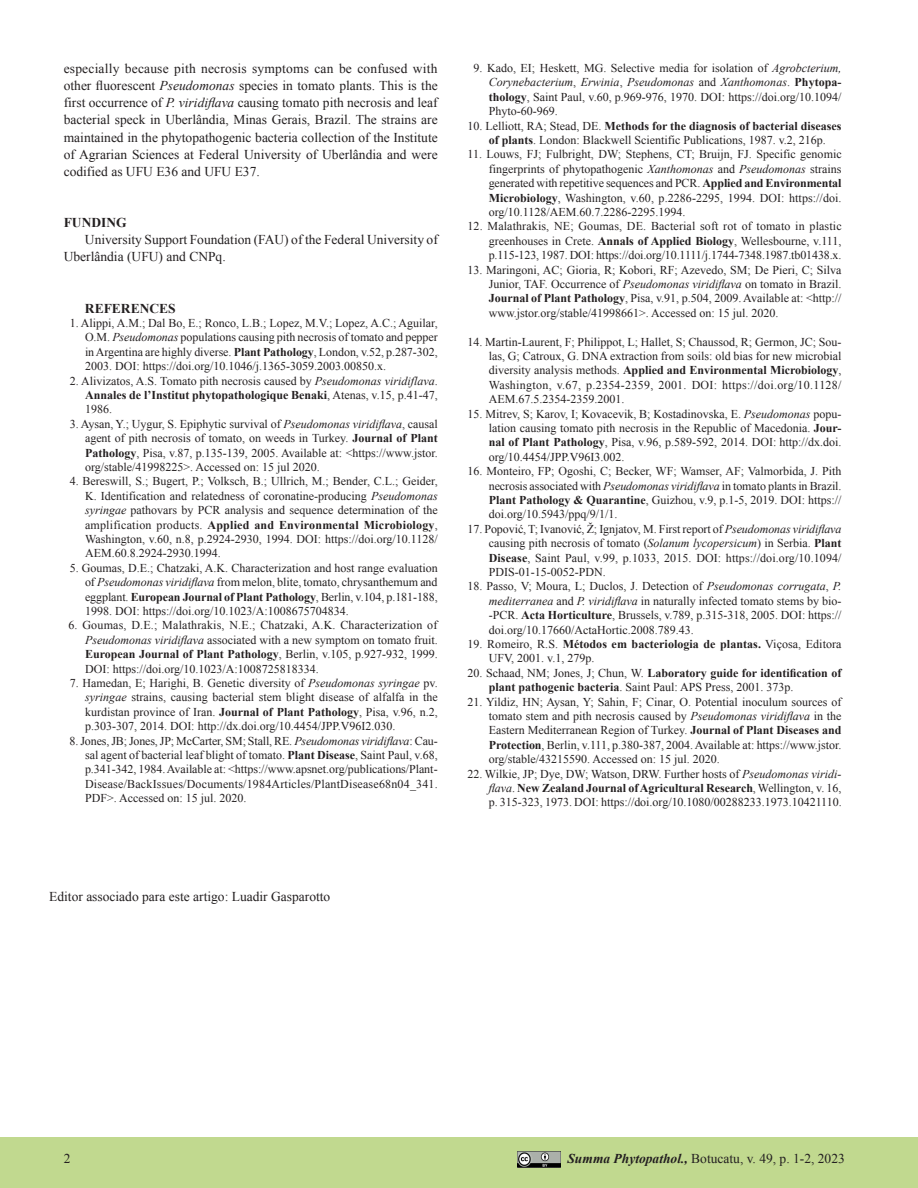
<style>
.page{position:relative;width:918px;height:1188px;background:#fff}
.page>*{position:absolute;margin:0;border:0;box-sizing:border-box;transform-origin:0 0}
.a-mat{font:13.5px/17.1px "Times New Roman";color:#231f20;text-align:justify}
.a-endere{font:13.5px "Times New Roman";color:#231f20}
.a-mat-2{font:700 13.5px "Times New Roman";color:#231f20}
.a-biblio{font:12px/14.4px "Times New Roman";color:#231f20;text-align:justify}
.s1{font-style:italic}
.s2{color:#fff}
.s3{font-weight:700}
.s4{font-weight:700;font-style:italic}
</style>
<div class="page">
<div style="left:0;top:1138px;width:918px;height:50px;background:#c1d98f"></div>
<img style="left:517px;top:1151px;width:44px;height:16px">
<p class="a-mat" style="left:64px;top:60px;width:376px">especially because pith necrosis symptoms can be confused with other fluorescent <span class="s1">Pseudomonas</span> species in tomato plants. This is the first occurrence of <span class="s1">P. viridiflava</span> causing tomato pith necrosis and leaf bacterial speck in Uberlândia, Minas Gerais, Brazil. The strains are maintained in the phytopathogenic bacteria collection of the Institute of Agrarian Sciences at Federal University of Uberlândia and were codified as UFU E36 and UFU E37.</p>
<p class="a-mat-2" style="left:64px;top:213px;width:64px">FUNDING</p>
<p class="a-mat" style="left:64px;top:231px;width:376px;text-indent:21px">University Support Foundation (FAU) of the Federal University of<br>Uberlândia (UFU) and CNPq.</p>
<p class="a-mat-2" style="left:85px;top:299px;width:92px">REFERENCES</p>
<p class="a-biblio" style="left:85px;top:316px;width:354px;text-indent:-21px"><span class="s2">0</span>1. Alippi, A.M.; Dal Bo, E.; Ronco, L.B.; Lopez, M.V.; Lopez, A.C.; Aguilar, O.M. <span class="s1">Pseudomonas</span> populations causing pith necrosis of tomato and pepper in Argentina are highly diverse. <span class="s3">Plant Pathology</span>, London, v.52, p.287-302, 2003. DOI: https://doi.org/10.1046/j.1365-3059.2003.00850.x.</p>
<p class="a-biblio" style="left:85px;top:373px;width:354px;text-indent:-21px"><span class="s2">0</span>2. Alivizatos, A.S. Tomato pith necrosis caused by <span class="s1">Pseudomonas viridiflava</span>.<br><span class="s3">Annales de l’Institut phytopathologique Benaki</span>, Atenas, v.15, p.41-47, 1986.</p>
<p class="a-biblio" style="left:85px;top:416px;width:354px;text-indent:-21px"><span class="s2">0</span>3. Aysan, Y.; Uygur, S. Epiphytic survival of <span class="s1">Pseudomonas viridiflava</span>, causal agent of pith necrosis of tomato, on weeds in Turkey. <span class="s3">Journal of Plant Pathology</span>, Pisa, v.87, p.135-139, 2005. Available at: &lt;https://www.jstor. org/stable/41998225&gt;. Accessed on: 15 jul 2020.</p>
<p class="a-biblio" style="left:85px;top:474px;width:354px;text-indent:-21px"><span class="s2">0</span>4. Bereswill, S.; Bugert, P.; Volksch, B.; Ullrich, M.; Bender, C.L.; Geider, K. Identification and relatedness of coronatine-producing <span class="s1">Pseudomonas syringae</span> pathovars by PCR analysis and sequence determination of the amplification products. <span class="s3">Applied and Environmental Microbiology</span>, Washington, v.60, n.8, p.2924-2930, 1994. DOI: https://doi.org/10.1128/ AEM.60.8.2924-2930.1994.</p>
<p class="a-biblio" style="left:85px;top:560px;width:354px;text-indent:-21px"><span class="s2">0</span>5. Goumas, D.E.; Chatzaki, A.K. Characterization and host range evaluation of <span class="s1">Pseudomonas viridiflava</span> from melon, blite, tomato, chrysanthemum and eggplant. <span class="s3">European Journal of Plant Pathology</span>, Berlin, v.104, p.181-188, 1998. DOI: https://doi.org/10.1023/A:1008675704834.</p>
<p class="a-biblio" style="left:85px;top:618px;width:354px;text-indent:-17px">6. Goumas, D.E.; Malathrakis, N.E.; Chatzaki, A.K. Characterization of <span class="s1">Pseudomonas viridiflava</span> associated with a new symptom on tomato fruit.<br><span class="s3">European Journal of Plant Pathology</span>, Berlin, v.105, p.927-932, 1999.<br>DOI: https://doi.org/10.1023/A:1008725818334.</p>
<p class="a-biblio" style="left:85px;top:676px;width:354px;text-indent:-21px"><span class="s2">0</span>7. Hamedan, E; Harighi, B. Genetic diversity of <span class="s1">Pseudomonas syringae</span> pv. <span class="s1">syringae</span> strains, causing bacterial stem blight disease of alfalfa in the kurdistan province of Iran. <span class="s3">Journal of Plant Pathology</span>, Pisa, v.96, n.2, p.303-307, 2014. DOI: http://dx.doi.org/10.4454/JPP.V96I2.030.</p>
<p class="a-biblio" style="left:85px;top:733px;width:354px;text-indent:-21px"><span class="s2">0</span>8. Jones, JB; Jones, JP; McCarter, SM; Stall, RE. <span class="s1">Pseudomonas viridiflava</span>: Cau&shy;sal agent of bacterial leaf blight of tomato. <span class="s3">Plant Disease</span>, Saint Paul, v.68, p.341-342, 1984. Available at: &lt;https://www.apsnet.org/publications/Plant-Disease/BackIssues/Documents/1984Articles/PlantDisease68n04_341.<br>PDF&gt;. Accessed on: 15 jul. 2020.</p>
<p class="a-biblio" style="left:489px;top:61px;width:354px;text-indent:-21px"><span class="s2">0</span>9. Kado, EI; Heskett, MG. Selective media for isolation of <span class="s1">Agrobcterium, Corynebacterium</span>, <span class="s1">Erwinia</span>, <span class="s1">Pseudomonas</span> and <span class="s1">Xanthomonas</span>. <span class="s3">Phytopa&shy;thology</span>, Saint Paul, v.60, p.969-976, 1970. DOI: https://doi.org/10.1094/ Phyto-60-969.</p>
<p class="a-biblio" style="left:468px;top:118px;width:375px;text-align:center">10. Lelliott, RA; Stead, DE. <span class="s3">Methods for the diagnosis of bacterial diseases of plants</span>. London: Blackwell Scientific Publications, 1987. v.2, 216p.</p>
<p class="a-biblio" style="left:489px;top:147px;width:354px;text-indent:-21px">11. Louws, FJ; Fulbright, DW; Stephens, CT; Bruijn, FJ. Specific genomic fingerprints of phytopathogenic <span class="s1">Xanthomonas</span> and <span class="s1">Pseudomonas</span> strains generated with repetitive sequences and PCR. <span class="s3">Applied and Environmental Microbiology</span>, Washington, v.60, p.2286-2295, 1994. DOI: https://doi. org/10.1128/AEM.60.7.2286-2295.1994.</p>
<p class="a-biblio" style="left:489px;top:219px;width:354px;text-indent:-21px">12. Malathrakis, NE; Goumas, DE. Bacterial soft rot of tomato in plastic greenhouses in Crete. <span class="s3">Annals of Applied Biology</span>, Wellesbourne, v.111, p.115-123, 1987. DOI: https://doi.org/10.1111/j.1744-7348.1987.tb01438.x.</p>
<p class="a-biblio" style="left:489px;top:262px;width:354px;text-indent:-21px">13. Maringoni, AC; Gioria, R; Kobori, RF; Azevedo, SM; De Pieri, C; Silva Junior, TAF. Occurrence of <span class="s1">Pseudomonas viridiflava</span> on tomato in Brazil.<br><span class="s3">Journal of Plant Pathology</span>, Pisa, v.91, p.504, 2009. Available at: &lt;http:// www.jstor.org/stable/41998661&gt;. Accessed on: 15 jul. 2020.</p>
<p class="a-biblio" style="left:489px;top:334px;width:354px;text-indent:-21px">14. Martin-Laurent, F; Philippot, L; Hallet, S; Chaussod, R; Germon, JC; Sou&shy;las, G; Catroux, G. DNA extraction from soils: old bias for new microbial diversity analysis methods. <span class="s3">Applied and Environmental Microbiology</span>, Washington, v.67, p.2354-2359, 2001. DOI: https://doi.org/10.1128/ AEM.67.5.2354-2359.2001.</p>
<p class="a-biblio" style="left:489px;top:406px;width:354px;text-indent:-21px">15. Mitrev, S; Karov, I; Kovacevik, B; Kostadinovska, E. <span class="s1">Pseudomonas</span> popu&shy;lation causing tomato pith necrosis in the Republic of Macedonia. <span class="s3">Jour&shy;nal of Plant Pathology</span>, Pisa, v.96, p.589-592, 2014. DOI: http://dx.doi. org/10.4454/JPP.V96I3.002.</p>
<p class="a-biblio" style="left:489px;top:464px;width:354px;text-indent:-21px">16. Monteiro, FP; Ogoshi, C; Becker, WF; Wamser, AF; Valmorbida, J. Pith necrosis associated with <span class="s1">Pseudomonas viridiflava</span> in tomato plants in Brazil.<br><span class="s3">Plant Pathology &amp; Quarantine</span>, Guizhou, v.9, p.1-5, 2019. DOI: https:// doi.org/10.5943/ppq/9/1/1.</p>
<p class="a-biblio" style="left:489px;top:521px;width:354px;text-indent:-21px">17. Popović, T; Ivanović, Ž; Ignjatov, M. First report of <span class="s1">Pseudomonas viridiflava </span>causing pith necrosis of tomato (<span class="s1">Solanum lycopersicum</span>) in Serbia. <span class="s3">Plant Disease</span>, Saint Paul, v.99, p.1033, 2015. DOI: https://doi.org/10.1094/ PDIS-01-15-0052-PDN.</p>
<p class="a-biblio" style="left:489px;top:579px;width:354px;text-indent:-21px">18. Passo, V; Moura, L; Duclos, J. Detection of <span class="s1">Pseudomonas corrugata</span>, <span class="s1">P. mediterranea</span> and <span class="s1">P. viridiflava</span> in naturally infected tomato stems by bio--PCR. <span class="s3">Acta Horticulture</span>, Brussels, v.789, p.315-318, 2005. DOI: https:// doi.org/10.17660/ActaHortic.2008.789.43.</p>
<p class="a-biblio" style="left:489px;top:637px;width:354px;text-indent:-21px">19. Romeiro, R.S. <span class="s3">Métodos em bacteriologia de plantas.</span> Viçosa, Editora<br>UFV, 2001. v.1, 279p.</p>
<p class="a-biblio" style="left:489px;top:665px;width:354px;text-indent:-21px">20. Schaad, NM; Jones, J; Chun, W. <span class="s3">Laboratory guide for identification of plant pathogenic bacteria</span>. Saint Paul: APS Press, 2001. 373p.</p>
<p class="a-biblio" style="left:489px;top:694px;width:354px;text-indent:-21px">21. Yildiz, HN; Aysan, Y; Sahin, F; Cinar, O. Potential inoculum sources of tomato stem and pith necrosis caused by <span class="s1">Pseudomonas viridiflava</span> in the Eastern Mediterranean Region of Turkey. <span class="s3">Journal of Plant Diseases and Protection</span>, Berlin, v.111, p.380-387, 2004. Available at: https://www.jstor. org/stable/43215590. Accessed on: 15 jul. 2020.</p>
<p class="a-biblio" style="left:489px;top:766px;width:354px;text-indent:-21px">22. Wilkie, JP; Dye, DW; Watson, DRW. Further hosts of <span class="s1">Pseudomonas viridi&shy;flava</span>. <span class="s3">New Zealand Journal of Agricultural Research</span>, Wellington, v. 16, p. 315-323, 1973. DOI: https://doi.org/10.1080/00288233.1973.10421110.</p>
<p class="a-endere" style="left:49px;top:887px;width:283px">Editor associado para este artigo: Luadir Gasparotto</p>
<p class="a-mat" style="left:64px;top:1150px;width:8px">2</p>
<p class="a-mat" style="left:567px;top:1150px;width:279px"><span class="s4">Summa Phytopathol.,</span> Botucatu, v. 49, p. 1-2, 2023</p>
</div>
